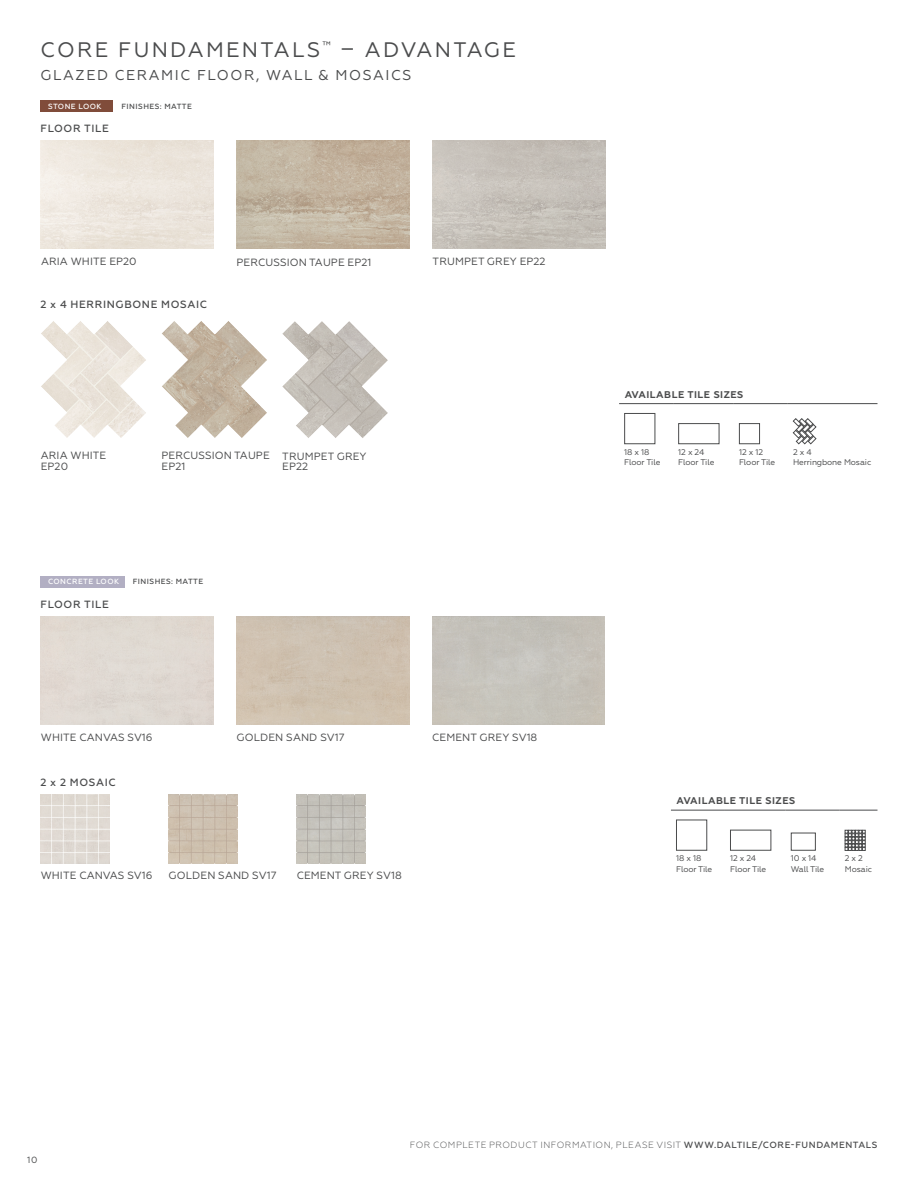
<style>
.page{position:relative;width:918px;height:1188px;background:#fff}
.page>*{position:absolute;margin:0;border:0;box-sizing:border-box;transform-origin:0 0}
.t1{font:21px "Geometria";letter-spacing:.11em;color:#4b4c4d}
.t2{font:14.25px "Geometria";letter-spacing:.11em;color:#4b4c4d}
.t3{font:10.5px/10.5px "Geometria";letter-spacing:.01em;color:#4b4c4d}
.t4{font:500 10.5px "Geometria";letter-spacing:.06em;color:#4b4c4d}
.t5{font:700 9.75px "Geometria";letter-spacing:.05em;color:#4b4c4d}
.t6{font:300 9px "Geometria";letter-spacing:.055em;color:#4b4c4d}
.t7{font:9px "Geometria";color:#4b4c4d}
.t8{font:8.25px/10.5px "Geometria";letter-spacing:-.01em;color:#4b4c4d}
.t9{font:500 7.5px "Geometria";letter-spacing:.06em;color:#4b4c4d}
.t10{font:500 7.5px "Geometria";letter-spacing:.06em;color:#fff}
.s1{font-weight:500}
</style>
<div class="page">
<img style="left:41px;top:321px;width:105px;height:117px">
<img style="left:162px;top:321px;width:105px;height:117px">
<img style="left:282px;top:321px;width:106px;height:117px">
<img style="left:40px;top:141px;width:173px;height:108px">
<img style="left:237px;top:141px;width:172px;height:108px">
<img style="left:433px;top:141px;width:172px;height:108px">
<div style="left:40px;top:100px;width:73px;height:12px;background:#804c3a"></div>
<hr style="left:619px;top:403px;width:54px;height:1px;background:#4b4c4d">
<hr style="left:673px;top:403px;width:61px;height:1px;background:#4b4c4d">
<hr style="left:734px;top:403px;width:54px;height:1px;background:#4b4c4d">
<hr style="left:788px;top:403px;width:89px;height:1px;background:#4b4c4d">
<div style="left:624px;top:413px;width:31px;height:31px;background:#fff;border:1px solid #4b4c4d"></div>
<div style="left:678px;top:423px;width:41px;height:21px;background:#fff;border:1px solid #4b4c4d"></div>
<div style="left:739px;top:423px;width:21px;height:21px;background:#fff;border:1px solid #4b4c4d"></div>
<div style="left:793px;top:418px;width:8px;height:8px;border:1px solid #4b4c4d;border-radius:2px"></div>
<div style="left:796px;top:424px;width:8px;height:8px;border:1px solid #4b4c4d;border-radius:2px"></div>
<div style="left:802px;top:424px;width:8px;height:8px;border:1px solid #4b4c4d;border-radius:2px"></div>
<div style="left:808px;top:424px;width:8px;height:8px;border:1px solid #4b4c4d;border-radius:2px"></div>
<div style="left:799px;top:418px;width:8px;height:8px;border:1px solid #4b4c4d;border-radius:2px"></div>
<div style="left:805px;top:418px;width:8px;height:8px;border:1px solid #4b4c4d;border-radius:2px"></div>
<div style="left:793px;top:430px;width:8px;height:8px;border:1px solid #4b4c4d;border-radius:2px"></div>
<div style="left:796px;top:436px;width:8px;height:8px;border:1px solid #4b4c4d;border-radius:2px"></div>
<div style="left:802px;top:436px;width:8px;height:8px;border:1px solid #4b4c4d;border-radius:2px"></div>
<div style="left:808px;top:436px;width:8px;height:8px;border:1px solid #4b4c4d;border-radius:2px"></div>
<div style="left:799px;top:430px;width:8px;height:8px;border:1px solid #4b4c4d;border-radius:2px"></div>
<div style="left:805px;top:430px;width:8px;height:8px;border:1px solid #4b4c4d;border-radius:2px"></div>
<div style="left:40px;top:576px;width:85px;height:12px;background:#b2afc3"></div>
<img style="left:40px;top:795px;width:69px;height:69px">
<img style="left:169px;top:795px;width:68px;height:69px">
<img style="left:297px;top:795px;width:68px;height:69px">
<hr style="left:671px;top:810px;width:54px;height:1px;background:#4b4c4d">
<hr style="left:725px;top:810px;width:61px;height:1px;background:#4b4c4d">
<hr style="left:786px;top:810px;width:54px;height:1px;background:#4b4c4d">
<hr style="left:840px;top:810px;width:37px;height:1px;background:#4b4c4d">
<div style="left:676px;top:820px;width:31px;height:31px;background:#fff;border:1px solid #4b4c4d"></div>
<div style="left:730px;top:830px;width:41px;height:21px;background:#fff;border:1px solid #4b4c4d"></div>
<div style="left:791px;top:833px;width:25px;height:18px;background:#fff;border:1px solid #4b4c4d"></div>
<svg style="left:845px;top:830px;width:21px;height:21px"></svg>
<h1 class="t1" style="left:41px;top:37px;width:477px">CORE FUNDAMENTALS<sup>™</sup> – ADVANTAGE</h1>
<h2 class="t2" style="left:41px;top:67px;width:372px">GLAZED CERAMIC FLOOR, WALL &amp; MOSAICS</h2>
<p class="t10" style="left:48px;top:102px;width:55px">STONE LOOK</p>
<p class="t9" style="left:121px;top:102px;width:72px">FINISHES: MATTE</p>
<p class="t4" style="left:41px;top:122px;width:70px">FLOOR TILE</p>
<p class="t3" style="left:41px;top:256px;width:97px">ARIA WHITE EP20</p>
<p class="t3" style="left:237px;top:257px;width:136px">PERCUSSION TAUPE EP21</p>
<p class="t3" style="left:433px;top:256px;width:115px">TRUMPET GREY EP22</p>
<p class="t4" style="left:40px;top:298px;width:168px">2 x 4 HERRINGBONE MOSAIC</p>
<p class="t3" style="left:41px;top:450px;width:67px">ARIA WHITE<br>EP20</p>
<p class="t3" style="left:162px;top:450px;width:110px">PERCUSSION TAUPE<br>EP21</p>
<p class="t3" style="left:282px;top:451px;width:86px">TRUMPET GREY<br>EP22</p>
<p class="t10" style="left:48px;top:578px;width:73px">CONCRETE LOOK</p>
<p class="t9" style="left:133px;top:577px;width:72px">FINISHES: MATTE</p>
<p class="t4" style="left:41px;top:598px;width:70px">FLOOR TILE</p>
<p class="t3" style="left:41px;top:732px;width:113px">WHITE CANVAS SV16</p>
<p class="t3" style="left:237px;top:732px;width:109px">GOLDEN SAND SV17</p>
<p class="t3" style="left:432px;top:732px;width:107px">CEMENT GREY SV18</p>
<p class="t4" style="left:40px;top:776px;width:77px">2 x 2 MOSAIC</p>
<p class="t3" style="left:41px;top:870px;width:113px">WHITE CANVAS SV16</p>
<p class="t3" style="left:169px;top:870px;width:109px">GOLDEN SAND SV17</p>
<p class="t3" style="left:297px;top:870px;width:107px">CEMENT GREY SV18</p>
<p class="t5" style="left:625px;top:389px;width:120px">AVAILABLE TILE SIZES</p>
<p class="t8" style="left:624px;top:447px;width:38px">18 x 18<br>Floor Tile</p>
<p class="t8" style="left:678px;top:447px;width:38px">12 x 24<br>Floor Tile</p>
<p class="t8" style="left:739px;top:447px;width:38px">12 x 12<br>Floor Tile</p>
<p class="t8" style="left:793px;top:447px;width:80px">2 x 4<br>Herringbone Mosaic</p>
<p class="t5" style="left:677px;top:795px;width:120px">AVAILABLE TILE SIZES</p>
<p class="t8" style="left:676px;top:853px;width:38px">18 x 18<br>Floor Tile</p>
<p class="t8" style="left:730px;top:853px;width:38px">12 x 24<br>Floor Tile</p>
<p class="t8" style="left:791px;top:853px;width:35px">10 x 14<br>Wall Tile</p>
<p class="t8" style="left:845px;top:853px;width:29px">2 x 2<br>Mosaic</p>
<p class="t7" style="left:27px;top:1154px;width:12px">10</p>
<p class="t6" style="left:410px;top:1139px;width:469px">FOR COMPLETE PRODUCT INFORMATION, PLEASE VISIT <span class="s1">WWW.DALTILE/CORE-FUNDAMENTALS</span></p>
</div>
